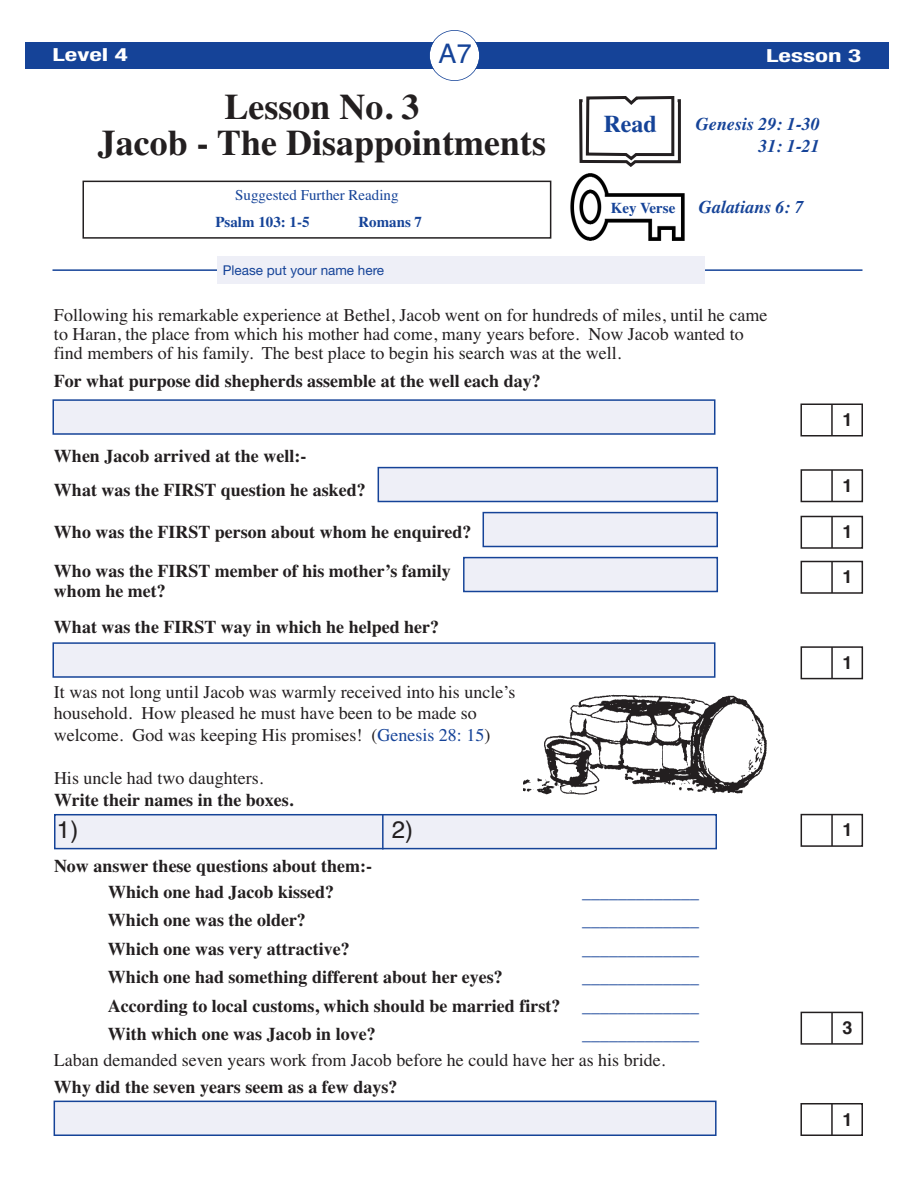
<style>
.page{position:relative;width:918px;height:1188px;background:#fff}
.page>*{position:absolute;margin:0;border:0;box-sizing:border-box;transform-origin:0 0}
.t1{font:700 36px/36px "Times";color:#231f20;text-align:center}
.t2{font:27px "Helvetica";color:#154398}
.t3{font:700 24px "Times";color:#154398}
.t4{font:24px "Helvetica";color:#231f20}
.t5{font:700 18px/28.5px "Times";color:#231f20}
.t6{font:18px/19.5px "Times";color:#231f20}
.t7{font:18px "Times";color:#154398}
.t8{font:italic 700 18px/21.6px "Times";color:#154398;text-align:right}
.t9{font:700 condensed 18px "Helvetica Neue";color:#fff;scale:1.5 1}
.t10{font:700 18px "Helvetica";color:#231f20}
.t11{font:700 15px "Times";color:#154398}
.t12{font:15px "Times";color:#154398}
.t13{font:13.5px "Helvetica Neue";color:#154398}
.s1{color:#154398}
.s2{font-weight:400;color:#154398}
</style>
<div class="page">
<div style="left:26px;top:42px;width:864px;height:27px;background:#154398"></div>
<div style="left:430px;top:31px;width:49px;height:49px;background:#fff;border-radius:50%"></div>
<div style="left:429px;top:30px;width:51px;height:51px;border:2px solid #154398;border-radius:50%"></div>
<div style="left:82px;top:181px;width:469px;height:58px;border:2px solid #231f20"></div>
<img style="left:570px;top:173px;width:115px;height:68px">
<svg style="left:579px;top:96px;width:102px;height:71px"></svg>
<hr style="left:52px;top:269px;width:810px;height:2px;background:#154398">
<div style="left:218px;top:256px;width:487px;height:28px;background:#eeeff7"></div>
<div style="left:54px;top:401px;width:660px;height:32px;background:#eeeff7"></div>
<div style="left:52px;top:399px;width:663px;height:36px;border:2px solid #154398"></div>
<svg style="left:800px;top:403px;width:63px;height:34px"></svg>
<div style="left:841px;top:411px;width:18px;height:19px;background:#fff"></div>
<div style="left:379px;top:468px;width:338px;height:33px;background:#eeeff7"></div>
<div style="left:378px;top:467px;width:340px;height:35px;border:2px solid #154398"></div>
<svg style="left:800px;top:469px;width:64px;height:34px"></svg>
<div style="left:841px;top:477px;width:18px;height:19px;background:#fff"></div>
<div style="left:484px;top:513px;width:233px;height:33px;background:#eeeff7"></div>
<div style="left:483px;top:512px;width:235px;height:35px;border:2px solid #154398"></div>
<svg style="left:800px;top:515px;width:64px;height:34px"></svg>
<div style="left:841px;top:523px;width:18px;height:20px;background:#fff"></div>
<div style="left:465px;top:558px;width:252px;height:33px;background:#eeeff7"></div>
<div style="left:463px;top:557px;width:255px;height:35px;border:2px solid #154398"></div>
<svg style="left:800px;top:560px;width:64px;height:34px"></svg>
<div style="left:841px;top:568px;width:18px;height:20px;background:#fff"></div>
<div style="left:54px;top:644px;width:660px;height:32px;background:#eeeff7"></div>
<div style="left:52px;top:642px;width:663px;height:36px;border:2px solid #154398"></div>
<div style="left:56px;top:815px;width:659px;height:33px;background:#eeeff7"></div>
<div style="left:54px;top:814px;width:663px;height:35px;border:2px solid #154398"></div>
<svg style="left:800px;top:646px;width:64px;height:34px"></svg>
<div style="left:841px;top:654px;width:18px;height:19px;background:#fff"></div>
<svg style="left:800px;top:813px;width:64px;height:34px"></svg>
<div style="left:841px;top:821px;width:18px;height:20px;background:#fff"></div>
<svg style="left:800px;top:1011px;width:64px;height:34px"></svg>
<div style="left:841px;top:1019px;width:18px;height:19px;background:#fff"></div>
<svg style="left:800px;top:1103px;width:63px;height:33px"></svg>
<div style="left:841px;top:1110px;width:18px;height:20px;background:#fff"></div>
<div style="left:55px;top:1102px;width:660px;height:32px;background:#eeeff7"></div>
<div style="left:54px;top:1101px;width:663px;height:35px;border:2px solid #154398"></div>
<img style="left:523px;top:694px;width:244px;height:101px">
<hr style="left:382px;top:815px;width:2px;height:34px;background:#154398">
<p class="t9" style="left:52px;top:44px;width:52px">Level 4</p>
<h2 class="t2" style="left:439px;top:44px;width:35px">A7</h2>
<p class="t9" style="left:766px;top:45px;width:65px">Lesson 3</p>
<h1 class="t1" style="left:98px;top:92px;width:450px">Lesson No. 3<br>Jacob - The Disappointments</h1>
<h3 class="t3" style="left:604px;top:116px;width:55px">Read</h3>
<p class="t8" style="left:696px;top:115px;width:125px">Genesis 29: 1-30<br>31: 1-21</p>
<p class="t12" style="left:235px;top:189px;width:165px">Suggested Further Reading</p>
<p class="t11" style="left:215px;top:216px;width:96px">Psalm 103: 1-5</p>
<p class="t11" style="left:358px;top:216px;width:65px">Romans 7</p>
<p class="t11" style="left:611px;top:202px;width:66px">Key Verse</p>
<p class="t8" style="left:699px;top:198px;width:106px">Galatians 6: 7</p>
<p class="t13" style="left:223px;top:265px;width:163px">Please put your name here</p>
<p class="t6" style="left:54px;top:306px;width:715px">Following his remarkable experience at Bethel, Jacob went on for hundreds of miles, until he came to Haran, the place from which his mother had come, many years before. Now Jacob wanted to find members of his family. The best place to begin his search was at the well.</p>
<p class="t5" style="left:54px;top:368px;width:488px">For what purpose did shepherds assemble at the well each day?</p>
<p class="t5" style="left:54px;top:440px;width:313px;line-height:34.5px">When Jacob arrived at the well:-<br>What was the FIRST question he asked?</p>
<p class="t5" style="left:54px;top:514px;width:419px;line-height:39px">Who was the FIRST person about whom he enquired?<br>Who was the FIRST member of his mother’s family</p>
<p class="t5" style="left:54px;top:574px;width:387px;line-height:36px">whom he met?<br>What was the FIRST way in which he helped her?</p>
<p class="t6" style="left:54px;top:682px;width:463px;line-height:21.6px">It was not long until Jacob was warmly received into his uncle’s household. How pleased he must have been to be made so welcome. God was keeping His promises! (<span class="s1">Genesis 28: 15</span>)</p>
<p class="t6" style="left:54px;top:770px;width:211px">His uncle had two daughters.</p>
<p class="t5" style="left:54px;top:787px;width:241px">Write their names in the boxes.</p>
<h3 class="t4" style="left:57px;top:821px;width:23px">1)</h3>
<h3 class="t4" style="left:392px;top:821px;width:23px">2)</h3>
<p class="t5" style="left:108px;top:855px;width:266px;line-height:25.5px;text-indent:-54px">Now answer these questions about them:-<br>Which one had Jacob kissed?</p>
<p class="t5" style="left:108px;top:908px;width:200px">Which one was the older?</p>
<p class="t5" style="left:108px;top:936px;width:243px">Which one was very attractive?</p>
<p class="t7" style="left:582px;top:885px;width:118px">_____________</p>
<p class="t7" style="left:582px;top:914px;width:118px">_____________</p>
<p class="t7" style="left:582px;top:942px;width:118px">_____________</p>
<p class="t5" style="left:108px;top:965px;width:396px">Which one had something different about her eyes?</p>
<p class="t5" style="left:108px;top:965px;width:593px;text-align:justify;text-indent:474px"><span class="s2">_____________ </span>According to local customs, which should be married first? <span class="s2">_____________ </span>With which one was Jacob in love?</p>
<p class="t7" style="left:582px;top:1028px;width:118px">_____________</p>
<p class="t6" style="left:54px;top:1052px;width:613px">Laban demanded seven years work from Jacob before he could have her as his bride.</p>
<p class="t5" style="left:54px;top:1075px;width:345px">Why did the seven years seem as a few days?</p>
<p class="t10" style="left:842px;top:413px;width:12px">1</p>
<p class="t10" style="left:843px;top:479px;width:12px">1</p>
<p class="t10" style="left:843px;top:525px;width:12px">1</p>
<p class="t10" style="left:843px;top:570px;width:12px">1</p>
<p class="t10" style="left:843px;top:656px;width:12px">1</p>
<p class="t10" style="left:843px;top:824px;width:12px">1</p>
<p class="t10" style="left:843px;top:1021px;width:12px">3</p>
<p class="t10" style="left:842px;top:1113px;width:12px">1</p>
</div>
